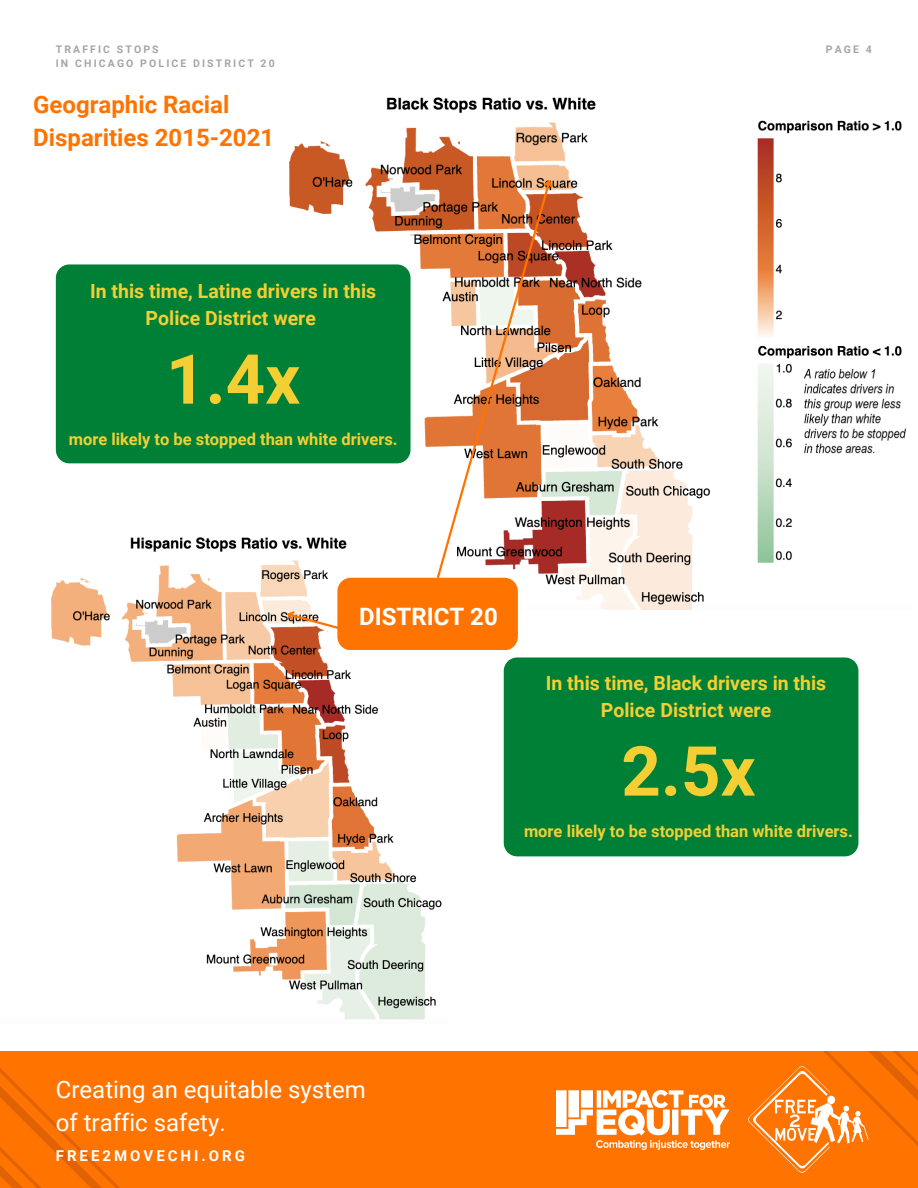
<style>
.page{position:relative;width:918px;height:1188px;background:#fff}
.page>*{position:absolute;margin:0;border:0;box-sizing:border-box;transform-origin:0 0}
.t1{font:700 69px "Roboto";color:#f4cf34}
.t2{font:24px "Roboto";color:#fff}
.t3{font:700 24px/32.7px "Roboto";color:#ff7300}
.t4{font:700 24px "Roboto";color:#fff}
.t5{font:700 19.5px/27px "Roboto";color:#f4cf34;text-align:center}
.t6{font:700 16.5px "Roboto";color:#f4cf34}
.t7{font:700 15px "Roboto";letter-spacing:.2em;color:#fff}
.t8{font:700 10.5px "Roboto";letter-spacing:.2em;color:#a6a6a6}
</style>
<div class="page">
<div style="left:0;top:1051px;width:918px;height:137px;background:#ff7300"></div>
<img style="left:823px;top:1051px;width:95px;height:95px">
<img style="left:748px;top:1066px;width:124px;height:107px">
<img style="left:556px;top:1091px;width:174px;height:58px">
<img style="left:0;top:1068px;width:120px;height:120px">
<img style="left:287px;top:97px;width:619px;height:512px">
<div style="left:56px;top:264px;width:355px;height:199px;background:#008037"></div>
<img style="left:51px;top:530px;width:391px;height:490px">
<svg style="left:283px;top:578px;width:235px;height:72px;background:#f9872c"></svg>
<svg style="left:435px;top:179px;width:117px;height:402px"></svg>
<svg style="left:541px;top:176px;width:16px;height:14px"></svg>
<div style="left:504px;top:657px;width:354px;height:199px;background:#008037"></div>
<p class="t8" style="left:56px;top:43px;width:104px">TRAFFIC STOPS</p>
<p class="t8" style="left:56px;top:57px;width:220px">IN CHICAGO POLICE DISTRICT 20</p>
<p class="t3" style="left:33px;top:88px;width:242px">Geographic Racial<br>Disparities 2015-2021</p>
<p class="t5" style="left:90px;top:278px;width:288px">In this time, Latine drivers in this<br>Police District were</p>
<p class="t1" style="left:166px;top:340px;width:136px">1.4x</p>
<p class="t6" style="left:69px;top:430px;width:330px">more likely to be stopped than white drivers.</p>
<p class="t8" style="left:826px;top:43px;width:48px">PAGE 4</p>
<p class="t4" style="left:359px;top:602px;width:140px">DISTRICT 20</p>
<p class="t5" style="left:546px;top:670px;width:282px">In this time, Black drivers in this</p>
<p class="t5" style="left:601px;top:697px;width:172px">Police District were</p>
<p class="t1" style="left:621px;top:732px;width:136px">2.5x</p>
<p class="t6" style="left:524px;top:822px;width:330px">more likely to be stopped than white drivers.</p>
<p class="t2" style="left:56px;top:1076px;width:311px">Creating an equitable system</p>
<p class="t2" style="left:56px;top:1109px;width:171px">of traffic safety.</p>
<p class="t7" style="left:56px;top:1147px;width:191px">FREE2MOVECHI.ORG</p>
</div>
